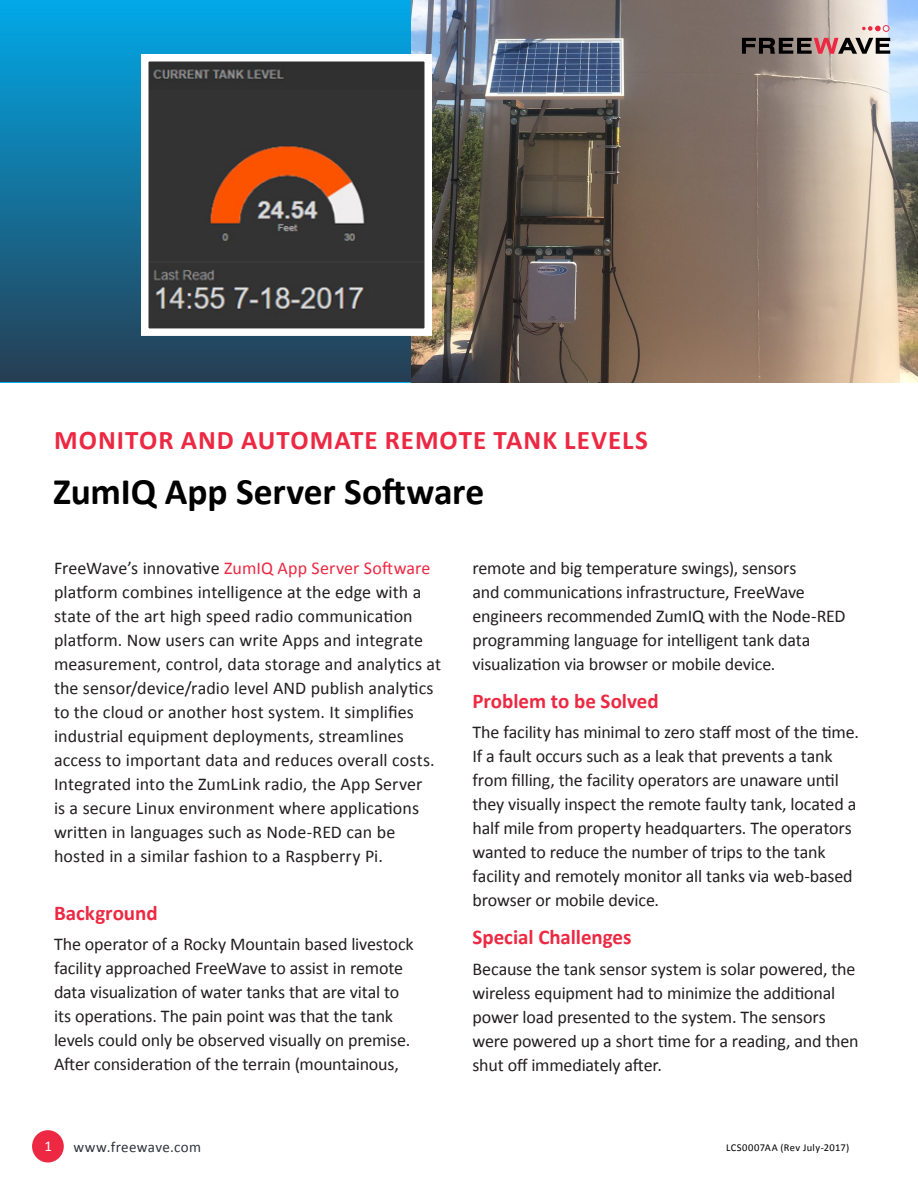
<style>
.page{position:relative;width:918px;height:1188px;background:#fff}
.page>*{position:absolute;margin:0;border:0;box-sizing:border-box;transform-origin:0 0}
.t1{font:700 37.5px "Calibri";letter-spacing:-.005em;color:#000001}
.Subhead{font:700 27px "Calibri";letter-spacing:.035em;color:#ed2842}
.t2{font:700 21px "Calibri";color:#ed2842}
.body_text{font:18px/24px "Calibri";letter-spacing:-.01em;color:#231f20}
.t3{font:15px "Calibri";letter-spacing:.025em;color:#2f353c}
.t4{font:15px "Calibri";color:#fff}
.t5{font:10.5px "Calibri";letter-spacing:.035em;color:#000001}
.s1{color:#ed2842}
</style>
<div class="page">
<div style="left:32px;top:1130px;width:32px;height:32px;background:#ed2842;border-radius:50%"></div>
<div style="left:0;top:0;width:411px;height:382px;background:linear-gradient(to bottom,#01a9e8,#263e53)"></div>
<img style="left:411px;top:0;width:507px;height:382px">
<svg style="left:742px;top:38px;width:148px;height:16px;background:#6e5755"></svg>
<svg style="left:862px;top:25px;width:28px;height:7px"></svg>
<img style="left:150px;top:63px;width:273px;height:264px">
<div style="left:141px;top:54px;width:291px;height:282px;border:8px solid #fff"></div>
<p class="Subhead" style="left:54px;top:423px;width:595px">MONITOR AND AUTOMATE REMOTE TANK LEVELS</p>
<p class="t1" style="left:53px;top:468px;width:432px">ZumIQ App Server Software</p>
<p class="body_text" style="left:54px;top:555px;width:389px">FreeWave’s innovative <span class="s1">ZumIQ App Server Software </span>platform combines intelligence at the edge with a state of the art high speed radio communication platform. Now users can write Apps and integrate measurement, control, data storage and analytics at the sensor/device/radio level AND publish analytics to the cloud or another host system. It simplifies industrial equipment deployments, streamlines access to important data and reduces overall costs.<br>Integrated into the ZumLink radio, the App Server<br>is a secure Linux environment where applications written in languages such as Node-RED can be hosted in a similar fashion to a Raspberry Pi.</p>
<h1 class="t2" style="left:54px;top:900px;width:105px">Background</h1>
<p class="body_text" style="left:54px;top:931px;width:361px">The operator of a Rocky Mountain based livestock facility approached FreeWave to assist in remote data visualization of water tanks that are vital to its operations. The pain point was that the tank levels could only be observed visually on premise.<br>After consideration of the terrain (mountainous,</p>
<p class="t4" style="left:44px;top:1136px;width:9px">1</p>
<p class="t3" style="left:74px;top:1138px;width:129px">www.freewave.com</p>
<p class="body_text" style="left:472px;top:555px;width:375px">remote and big temperature swings), sensors<br>and communications infrastructure, FreeWave engineers recommended ZumIQ with the Node-RED programming language for intelligent tank data visualization via browser or mobile device.</p>
<h1 class="t2" style="left:472px;top:688px;width:188px">Problem to be Solved</h1>
<p class="body_text" style="left:472px;top:719px;width:388px">The facility has minimal to zero staff most of the time.<br>If a fault occurs such as a leak that prevents a tank from filling, the facility operators are unaware until they visually inspect the remote faulty tank, located a half mile from property headquarters. The operators wanted to reduce the number of trips to the tank facility and remotely monitor all tanks via web-based browser or mobile device.</p>
<h1 class="t2" style="left:472px;top:924px;width:161px">Special Challenges</h1>
<p class="body_text" style="left:472px;top:956px;width:388px">Because the tank sensor system is solar powered, the wireless equipment had to minimize the additional power load presented to the system. The sensors were powered up a short time for a reading, and then shut off immediately after.</p>
<p class="t5" style="left:726px;top:1141px;width:125px">LCS0007AA (Rev July-2017)</p>
</div>
